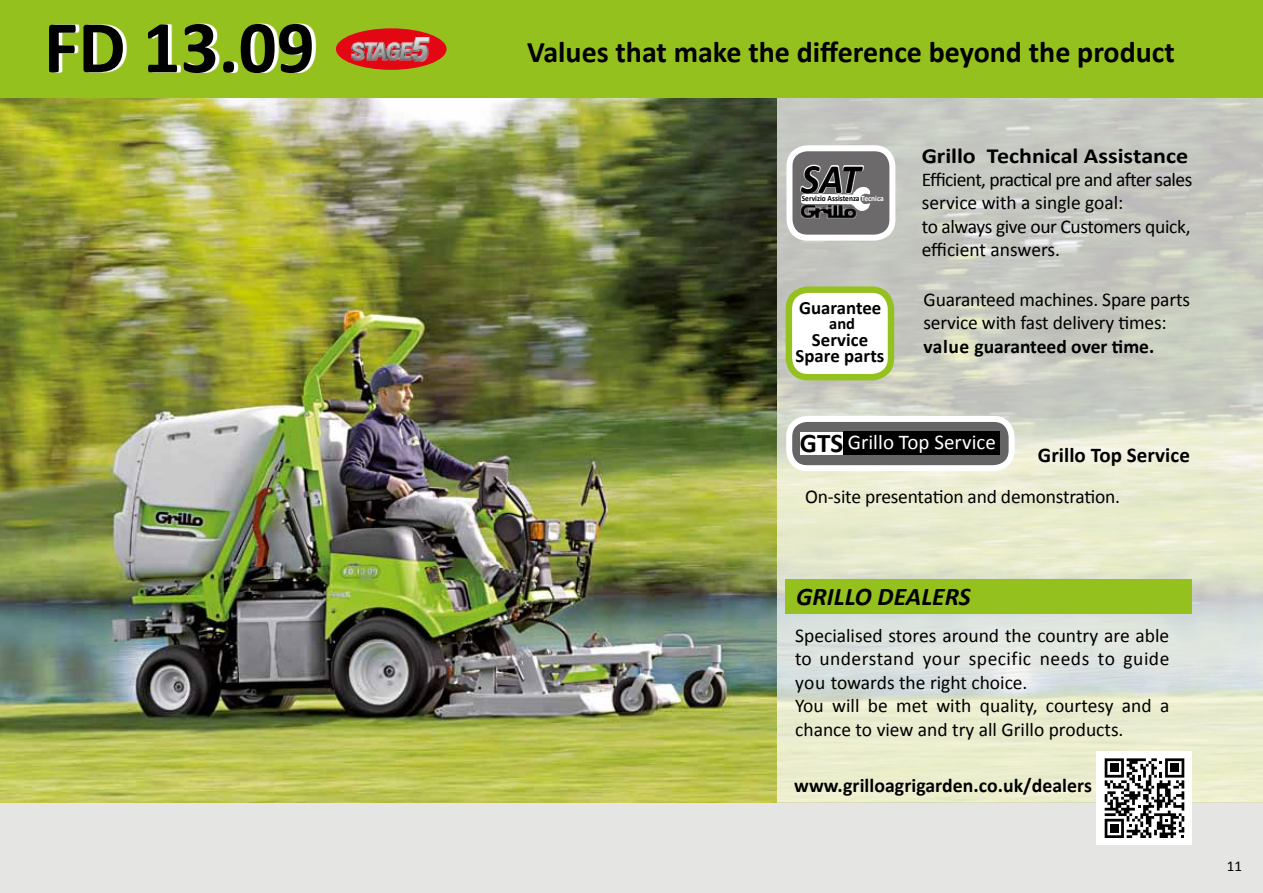
<style>
.page{position:relative;width:1263px;height:893px;background:#fff}
.page>*{position:absolute;margin:0;border:0;box-sizing:border-box;transform-origin:0 0}
.t1{font:700 75px "Calibri";color:#000}
.t2{font:italic 700 42px "Calibri";color:#000;scale:.95 1}
.t3{font:700 30px "Calibri";color:#000}
.t4{font:italic 700 25.5px "Calibri";color:#000}
.t5{font:700 21.6px "Calibri";color:#000;scale:1.11 1}
.t6{font:21px "Calibri";letter-spacing:.005em;color:#fff}
.t7{font:700 21px "Calibri";letter-spacing:.005em;color:#000}
.t8{font:700 19.8px "Calibri";letter-spacing:.005em;color:#000}
.t9{font:19.5px/23.4px "Calibri";letter-spacing:-.005em;color:#000}
.t10{font:700 19.5px "Calibri";color:#000}
.t11{font:700 18.75px "Calibri";letter-spacing:.005em;color:#000}
.t12{font:700 16.5px "Calibri";color:#000}
.t13{font:15px "Calibri";color:#000}
.t14{font:700 8.1px "Calibri";letter-spacing:.005em;color:#000;scale:.92 1}
.s1{color:#fff}
.s2{font-weight:700;font-size:27px;color:#000}
</style>
<div class="page">
<div style="left:0;top:802px;width:1263px;height:91px;background:#e5e5e4"></div>
<img style="left:774px;top:98px;width:489px;height:705px">
<img style="left:0;top:98px;width:776px;height:704px">
<div style="left:786px;top:580px;width:406px;height:34px;background:#95c11f"></div>
<div style="left:789px;top:148px;width:103px;height:90px;background:#6d6a6c;border-radius:18px"></div>
<div style="left:786px;top:145px;width:109px;height:96px;border:6px solid #fff;border-radius:18px"></div>
<svg style="left:799px;top:144px;width:71px;height:67px"></svg>
<img style="left:801px;top:205px;width:56px;height:13px">
<div style="left:789px;top:290px;width:102px;height:87px;background:#fff;border-radius:19px"></div>
<div style="left:786px;top:286px;width:108px;height:94px;border:6px solid #95c11f;border-radius:19px"></div>
<div style="left:789px;top:419px;width:222px;height:49px;background:#646564;border-radius:18px"></div>
<div style="left:786px;top:416px;width:228px;height:55px;border:6px solid #fff;border-radius:18px"></div>
<div style="left:800px;top:432px;width:43px;height:23px;background:#fff"></div>
<div style="left:844px;top:432px;width:156px;height:23px;background:#000"></div>
<div style="left:0;top:0;width:1263px;height:98px;background:#95c11f"></div>
<div style="left:1096px;top:751px;width:95px;height:94px;background:#fff"></div>
<svg style="left:53px;top:24px;width:263px;height:49px"></svg>
<div style="left:336px;top:28px;width:111px;height:42px;background:#e30613;border-radius:50%"></div>
<img style="left:351px;top:37px;width:79px;height:24px">
<svg style="left:1105px;top:758px;width:79px;height:80px"></svg>
<h1 class="t1" style="left:44px;top:-1px;width:272px">FD 13.09</h1>
<h3 class="t3" style="left:527px;top:32px;width:649px">Values that make the difference beyond the product</h3>
<h2 class="t2" style="left:801px;top:152px;width:64px">SAT</h2>
<p class="t14" style="left:802px;top:194px;width:91px">Servizio Assistenza <span class="s1">Tecnica</span></p>
<p class="t11" style="left:799px;top:295px;width:84px">Guarantee</p>
<p class="t12" style="left:829px;top:313px;width:28px">and</p>
<p class="t11" style="left:812px;top:328px;width:58px">Service</p>
<p class="t11" style="left:795px;top:344px;width:90px">Spare parts</p>
<p class="t5" style="left:922px;top:142px;width:242px">Grillo Technical Assistance</p>
<p class="t9" style="left:922px;top:168px;width:272px">Efficient, practical pre and after sales service with a single goal:<br>to always give our Customers quick, efficient answers.</p>
<p class="t9" style="left:923px;top:288px;width:268px">Guaranteed machines. Spare parts service with fast delivery times:</p>
<p class="t10" style="left:923px;top:334px;width:232px">value guaranteed over time.</p>
<p class="t6" style="left:800px;top:429px;width:198px"><span class="s2">GTS</span> Grillo Top Service</p>
<p class="t7" style="left:1038px;top:441px;width:153px">Grillo Top Service</p>
<p class="t9" style="left:805px;top:484px;width:317px">On-site presentation and demonstration.</p>
<h3 class="t4" style="left:796px;top:580px;width:176px">GRILLO DEALERS</h3>
<p class="t9" style="left:795px;top:624px;width:376px">Specialised stores around the country are able to understand your specific needs to guide you towards the right choice.<br>You will be met with quality, courtesy and a chance to view and try all Grillo products.</p>
<p class="t8" style="left:794px;top:772px;width:299px">www.grilloagrigarden.co.uk/dealers</p>
<p class="t13" style="left:1227px;top:857px;width:17px">11</p>
</div>
